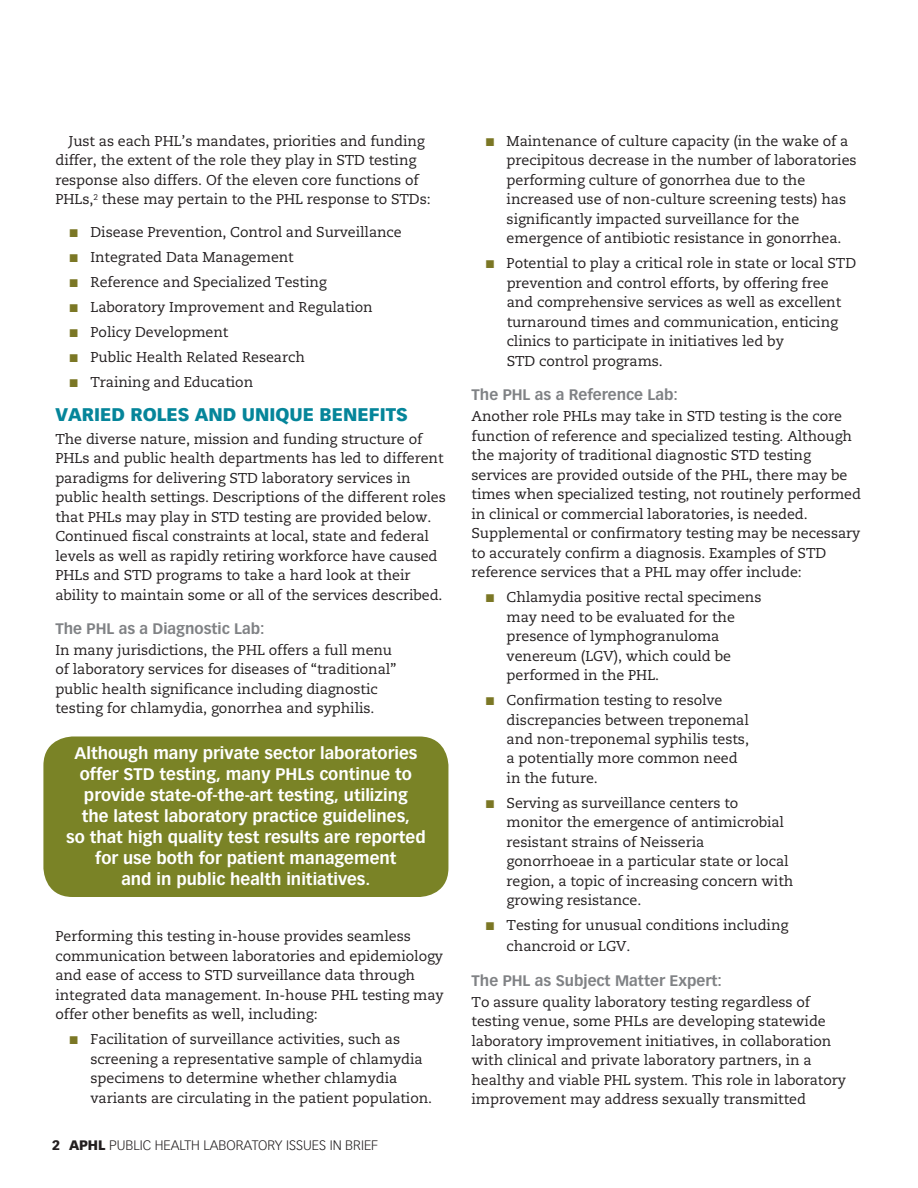
<style>
.page{position:relative;width:918px;height:1188px;background:#fff}
.page>*{position:absolute;margin:0;border:0;box-sizing:border-box;transform-origin:0 0}
.t1{font:900 18px "Vectora LT Std";color:#05859a}
.t2{font:700 16.5px/21px "Vectora LT Std";color:#fff;text-align:center}
.t3{font:700 15px "Vectora LT Std";color:#808285}
.t4{font:14.25px/19.5px "Caecilia LT Std";letter-spacing:-.005em;color:#231f20}
.t5{font:300 13.5px "Vectora LT Std";color:#231f20}
.s1{font-family:"Impact";font-size:16.5px;color:#7b7725}
.s2{font-weight:900}
</style>
<div class="page">
<div style="left:43px;top:737px;width:405px;height:160px;background:#7a8326;border-radius:29px"></div>
<p class="t4" style="left:55px;top:132px;width:377px;text-indent:13px">Just as each PHL’s mandates, priorities and funding differ, the extent of the role they play in STD testing response also differs. Of the eleven core functions of PHLs,<sup>2</sup> these may pertain to the PHL response to STDs:</p>
<p class="t4" style="left:69px;top:223px;width:334px"><span class="s1">■</span> Disease Prevention, Control and Surveillance</p>
<p class="t4" style="left:69px;top:248px;width:226px"><span class="s1">■</span> Integrated Data Management</p>
<p class="t4" style="left:69px;top:273px;width:259px"><span class="s1">■</span> Reference and Specialized Testing</p>
<p class="t4" style="left:69px;top:298px;width:305px"><span class="s1">■</span> Laboratory Improvement and Regulation</p>
<p class="t4" style="left:69px;top:323px;width:161px"><span class="s1">■</span> Policy Development</p>
<p class="t4" style="left:69px;top:348px;width:237px"><span class="s1">■</span> Public Health Related Research</p>
<p class="t4" style="left:69px;top:372px;width:186px"><span class="s1">■</span> Training and Education</p>
<p class="t1" style="left:55px;top:404px;width:354px">VARIED ROLES AND UNIQUE BENEFITS</p>
<p class="t4" style="left:55px;top:429px;width:392px">The diverse nature, mission and funding structure of PHLs and public health departments has led to different paradigms for delivering STD laboratory services in public health settings. Descriptions of the different roles that PHLs may play in STD testing are provided below.<br>Continued fiscal constraints at local, state and federal levels as well as rapidly retiring workforce have caused PHLs and STD programs to take a hard look at their ability to maintain some or all of the services described.</p>
<p class="t3" style="left:55px;top:620px;width:211px">The PHL as a Diagnostic Lab:</p>
<p class="t4" style="left:55px;top:640px;width:343px">In many jurisdictions, the PHL offers a full menu of laboratory services for diseases of “traditional” public health significance including diagnostic testing for chlamydia, gonorrhea and syphilis.</p>
<p class="t2" style="left:66px;top:742px;width:361px">Although many private sector laboratories offer STD testing, many PHLs continue to provide state-of-the-art testing, utilizing<br>the latest laboratory practice guidelines,<br>so that high quality test results are reported for use both for patient management<br>and in public health initiatives.</p>
<p class="t4" style="left:55px;top:927px;width:390px">Performing this testing in-house provides seamless communication between laboratories and epidemiology and ease of access to STD surveillance data through integrated data management. In-house PHL testing may offer other benefits as well, including:</p>
<p class="t4" style="left:91px;top:1030px;width:343px;text-indent:-22px"><span class="s1">■</span> Facilitation of surveillance activities, such as screening a representative sample of chlamydia specimens to determine whether chlamydia variants are circulating in the patient population.</p>
<p class="t5" style="left:52px;top:1138px;width:328px"><span class="s2">2 APHL</span> PUBLIC H EALTH LABORATORY ISSUES IN BRIEF</p>
<p class="t4" style="left:507px;top:132px;width:351px;text-indent:-22px"><span class="s1">■</span> Maintenance of culture capacity (in the wake of a precipitous decrease in the number of laboratories performing culture of gonorrhea due to the increased use of non-culture screening tests) has significantly impacted surveillance for the emergence of antibiotic resistance in gonorrhea.</p>
<p class="t4" style="left:507px;top:254px;width:351px;text-indent:-22px"><span class="s1">■</span> Potential to play a critical role in state or local STD prevention and control efforts, by offering free and comprehensive services as well as excellent turnaround times and communication, enticing clinics to participate in initiatives led by<br>STD control programs.</p>
<p class="t3" style="left:472px;top:386px;width:208px">The PHL as a Reference Lab:</p>
<p class="t4" style="left:472px;top:407px;width:391px">Another role PHLs may take in STD testing is the core function of reference and specialized testing. Although the majority of traditional diagnostic STD testing services are provided outside of the PHL, there may be times when specialized testing, not routinely performed in clinical or commercial laboratories, is needed.<br>Supplemental or confirmatory testing may be necessary to accurately confirm a diagnosis. Examples of STD reference services that a PHL may offer include:</p>
<p class="t4" style="left:507px;top:588px;width:256px;text-indent:-22px"><span class="s1">■</span> Chlamydia positive rectal specimens may need to be evaluated for the presence of lymphogranuloma venereum (LGV), which could be performed in the PHL.</p>
<p class="t4" style="left:507px;top:691px;width:244px;text-indent:-22px"><span class="s1">■</span> Confirmation testing to resolve discrepancies between treponemal and non-treponemal syphilis tests, a potentially more common need in the future.</p>
<p class="t4" style="left:507px;top:793px;width:288px;text-indent:-22px"><span class="s1">■</span> Serving as surveillance centers to monitor the emergence of antimicrobial resistant strains of Neisseria gonorrhoeae in a particular state or local region, a topic of increasing concern with growing resistance.</p>
<p class="t4" style="left:507px;top:915px;width:283px;line-height:21px;text-indent:-22px"><span class="s1">■</span> Testing for unusual conditions including chancroid or LGV.</p>
<p class="t3" style="left:472px;top:971px;width:252px">The PHL as Subject Matter Expert:</p>
<p class="t4" style="left:472px;top:992px;width:376px">To assure quality laboratory testing regardless of testing venue, some PHLs are developing statewide laboratory improvement initiatives, in collaboration with clinical and private laboratory partners, in a healthy and viable PHL system. This role in laboratory improvement may address sexually transmitted</p>
</div>
